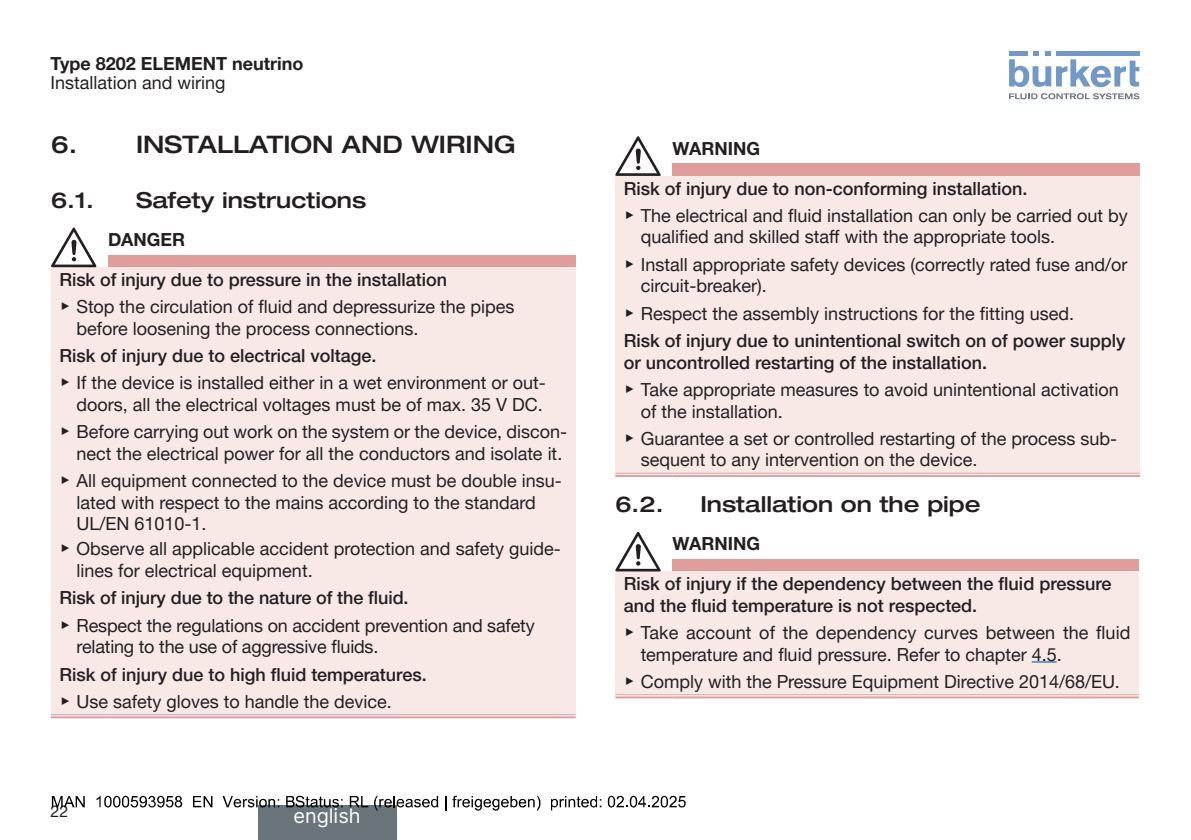
<style>
.page{position:relative;width:1191px;height:840px;background:#fff}
.page>*{position:absolute;margin:0;border:0;box-sizing:border-box;transform-origin:0 0}
.t1{font:500 expanded 24px "Helvetica Neue LTW1 G";color:#231f20}
.t2{font:500 expanded 22px "Helvetica Neue LTW1 G";color:#231f20}
.t3{font:20px "Inter";color:#fff}
.t4{font:18px/21.6px "Helvetica Neue LTW1 G";color:#231f20}
.SI-Art{font:500 18px/21.6px "Helvetica Neue LTW1 G";color:#231f20}
.SI-Wort{font:700 18px "Helvetica Neue LTW1 G";color:#231f20}
.t5{font:16px "Helvetica Neue LTW1 G";color:#231f20}
.s1{font-family:"Arial Unicode MS"}
</style>
<div class="page">
<svg style="left:1009px;top:51px;width:130px;height:36px"></svg>
<div style="left:1055px;top:51px;width:84px;height:5px;background:#7299c6"></div>
<svg style="left:1009px;top:93px;width:130px;height:6px"></svg>
<div style="left:108px;top:255px;width:467px;height:12px;background:#df9e9c"></div>
<div style="left:51px;top:267px;width:524px;height:449px;background:#f8e9e7"></div>
<hr style="left:51px;top:714px;width:57px;height:4px;background:#f9efef">
<hr style="left:108px;top:714px;width:467px;height:4px;background:#f9efef">
<hr style="left:51px;top:714px;width:57px;height:1px;background:#df9e9c">
<hr style="left:51px;top:716px;width:57px;height:2px;background:#df9e9c">
<hr style="left:108px;top:714px;width:467px;height:1px;background:#df9e9c">
<hr style="left:108px;top:716px;width:467px;height:2px;background:#df9e9c">
<svg style="left:51px;top:227px;width:45px;height:40px"></svg>
<div style="left:672px;top:163px;width:468px;height:13px;background:#df9e9c"></div>
<div style="left:615px;top:176px;width:525px;height:298px;background:#f8e9e7"></div>
<hr style="left:615px;top:472px;width:57px;height:4px;background:#e5b2b0">
<hr style="left:672px;top:472px;width:468px;height:4px;background:#e5b2b0">
<hr style="left:615px;top:472px;width:57px;height:1px;background:#df9e9c">
<hr style="left:615px;top:474px;width:57px;height:2px;background:#df9e9c">
<hr style="left:672px;top:472px;width:468px;height:1px;background:#df9e9c">
<hr style="left:672px;top:474px;width:468px;height:2px;background:#df9e9c">
<svg style="left:615px;top:136px;width:45px;height:40px"></svg>
<div style="left:672px;top:558px;width:466px;height:13px;background:#df9e9c"></div>
<div style="left:615px;top:571px;width:523px;height:125px;background:#f8e9e7"></div>
<hr style="left:615px;top:694px;width:57px;height:4px;background:#f6e5e4">
<hr style="left:672px;top:694px;width:466px;height:4px;background:#f6e5e4">
<hr style="left:615px;top:694px;width:57px;height:1px;background:#df9e9c">
<hr style="left:615px;top:696px;width:57px;height:2px;background:#df9e9c">
<hr style="left:672px;top:694px;width:466px;height:1px;background:#df9e9c">
<hr style="left:672px;top:696px;width:466px;height:2px;background:#df9e9c">
<svg style="left:615px;top:531px;width:45px;height:40px"></svg>
<hr style="left:1031px;top:660px;width:25px;height:2px;background:#7299c6">
<div style="left:257px;top:805px;width:139px;height:34px;background:#6a747b"></div>
<svg style="left:52px;top:796px;width:33px;height:10px"></svg>
<svg style="left:96px;top:795px;width:86px;height:12px"></svg>
<svg style="left:193px;top:796px;width:19px;height:10px"></svg>
<svg style="left:222px;top:796px;width:57px;height:11px"></svg>
<svg style="left:286px;top:795px;width:56px;height:12px"></svg>
<svg style="left:350px;top:796px;width:18px;height:10px"></svg>
<svg style="left:374px;top:795px;width:64px;height:15px"></svg>
<svg style="left:445px;top:796px;width:1px;height:14px"></svg>
<svg style="left:452px;top:795px;width:88px;height:15px"></svg>
<svg style="left:551px;top:796px;width:50px;height:14px"></svg>
<svg style="left:607px;top:795px;width:78px;height:12px"></svg>
<p class="SI-Wort" style="left:51px;top:52px;width:254px">Type 8202 ELEMENT neutrino</p>
<p class="t4" style="left:51px;top:72px;width:176px">Installation and wiring</p>
<p class="t1" style="left:51px;top:129px;width:28px">6.</p>
<p class="t1" style="left:136px;top:129px;width:381px">INSTALLATION AND WIRING</p>
<p class="t2" style="left:51px;top:186px;width:44px">6.1.</p>
<p class="t2" style="left:136px;top:186px;width:232px">Safety instructions</p>
<p class="SI-Wort" style="left:108px;top:228px;width:78px">DANGER</p>
<p class="SI-Art" style="left:60px;top:268px;width:389px">Risk of injury due to pressure in the installation</p>
<p class="t4" style="left:77px;top:295px;width:439px;text-indent:-17px"><span class="s1">▶</span> Stop the circulation of fluid and depressurize the pipes before loosening the process connections.</p>
<p class="SI-Art" style="left:60px;top:344px;width:318px">Risk of injury due to electrical voltage.</p>
<p class="t4" style="left:60px;top:372px;width:488px;text-align:right"><span class="s1">▶</span> If the device is installed either in a wet environment or out&shy;doors, all the electrical voltages must be of max. 35 V DC.</p>
<p class="t4" style="left:60px;top:420px;width:509px;text-align:right"><span class="s1">▶</span> Before carrying out work on the system or the device, discon&shy;nect the electrical power for all the conductors and isolate it.</p>
<p class="t4" style="left:77px;top:469px;width:487px;text-indent:-17px"><span class="s1">▶</span> All equipment connected to the device must be double insu&shy;lated with respect to the mains according to the standard<br>UL/EN 61010-1.</p>
<p class="t4" style="left:77px;top:537px;width:485px;text-indent:-17px"><span class="s1">▶</span> Observe all applicable accident protection and safety guide&shy;lines for electrical equipment.</p>
<p class="SI-Art" style="left:60px;top:586px;width:350px">Risk of injury due to the nature of the fluid.</p>
<p class="t4" style="left:77px;top:614px;width:460px;text-indent:-17px"><span class="s1">▶</span> Respect the regulations on accident prevention and safety relating to the use of aggressive fluids.</p>
<p class="SI-Art" style="left:60px;top:663px;width:369px">Risk of injury due to high fluid temperatures.</p>
<p class="t4" style="left:60px;top:690px;width:334px"><span class="s1">▶</span> Use safety gloves to handle the device.</p>
<p class="t5" style="left:51px;top:801px;width:19px">22</p>
<p class="t3" style="left:293px;top:800px;width:69px">english</p>
<p class="SI-Wort" style="left:672px;top:137px;width:89px">WARNING</p>
<p class="SI-Art" style="left:624px;top:177px;width:405px">Risk of injury due to non-conforming installation.</p>
<p class="t4" style="left:641px;top:204px;width:488px;text-indent:-17px"><span class="s1">▶</span> The electrical and fluid installation can only be carried out by qualified and skilled staff with the appropriate tools.</p>
<p class="t4" style="left:641px;top:253px;width:488px;text-indent:-17px"><span class="s1">▶</span> Install appropriate safety devices (correctly rated fuse and/or circuit-breaker).</p>
<p class="t4" style="left:624px;top:302px;width:452px"><span class="s1">▶</span> Respect the assembly instructions for the fitting used.</p>
<p class="SI-Art" style="left:624px;top:329px;width:503px">Risk of injury due to unintentional switch on of power supply or uncontrolled restarting of the installation.</p>
<p class="t4" style="left:641px;top:378px;width:479px;text-indent:-17px"><span class="s1">▶</span> Take appropriate measures to avoid unintentional activation of the installation.</p>
<p class="t4" style="left:641px;top:427px;width:478px;text-indent:-17px"><span class="s1">▶</span> Guarantee a set or controlled restarting of the process sub&shy;sequent to any intervention on the device.</p>
<p class="t2" style="left:615px;top:490px;width:50px">6.2.</p>
<p class="t2" style="left:700px;top:490px;width:282px">Installation on the pipe</p>
<p class="SI-Wort" style="left:672px;top:532px;width:89px">WARNING</p>
<p class="SI-Art" style="left:624px;top:572px;width:489px">Risk of injury if the dependency between the fluid pressure and the fluid temperature is not respected.</p>
<p class="t4" style="left:641px;top:621px;width:491px;text-indent:-17px"><span class="s1">▶</span> Take account of the dependency curves between the fluid temperature and fluid pressure. Refer to chapter 4.5.</p>
<p class="t4" style="left:624px;top:670px;width:497px"><span class="s1">▶</span> Comply with the Pressure Equipment Directive 2014/68/EU.</p>
</div>
